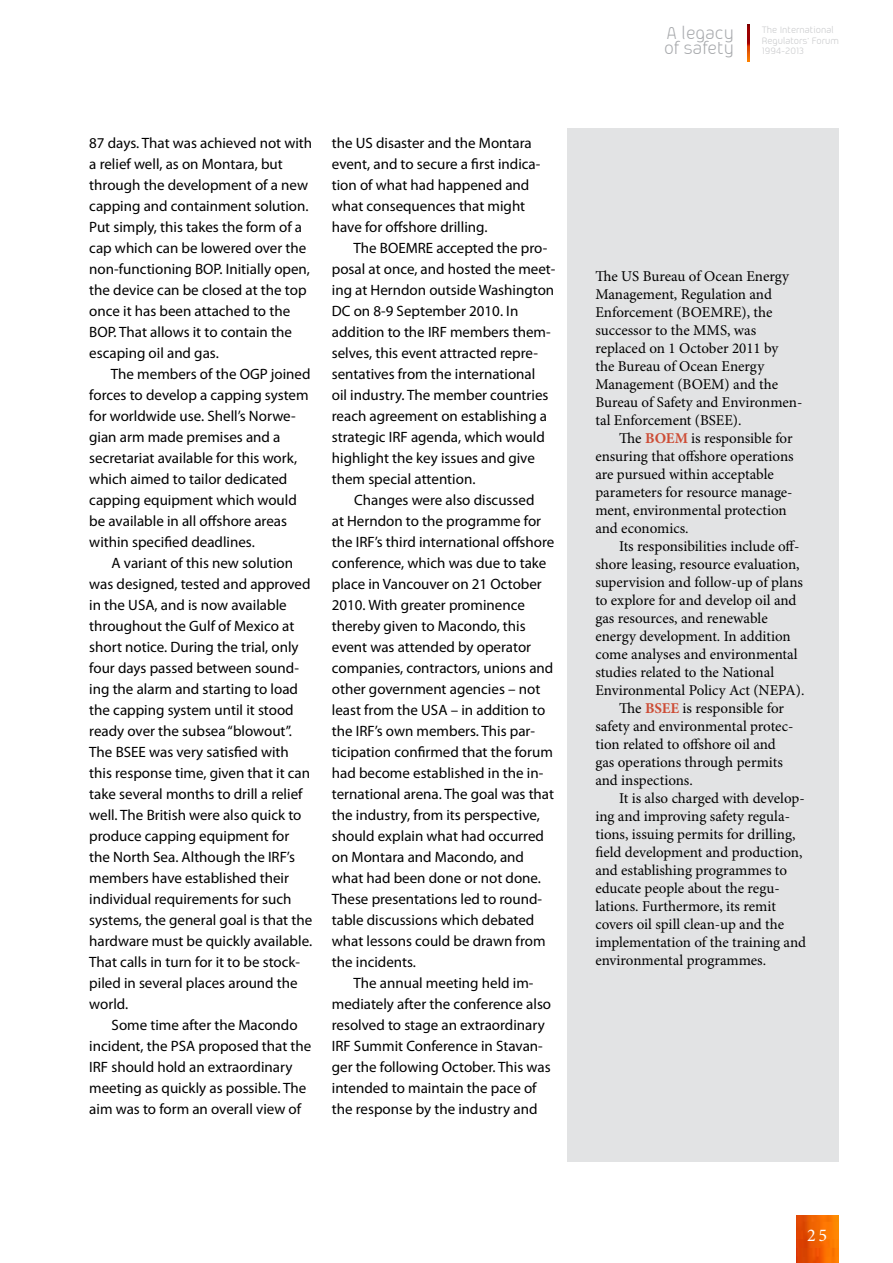
<style>
.page{position:relative;width:893px;height:1263px;background:#fff}
.page>*{position:absolute;margin:0;border:0;box-sizing:border-box;transform-origin:0 0}
.t1{font:19.65px/15.5px "Aeroportal";color:#a7a9ac}
.t2{font:18px "Minion Pro";color:#fff}
.t3{font:15px/21px "Myriad Pro";color:#000}
.t4{font:15px/18px "Minion Pro";letter-spacing:-.005em;color:#000}
.t5{font:10.5px/10.5px "Aeroportal";color:#c7c8ca}
.s1{font-weight:700;color:#cd4c35}
</style>
<div class="page">
<img style="left:796px;top:1215px;width:43px;height:48px">
<img style="left:748px;top:24px;width:1px;height:37px">
<div style="left:568px;top:128px;width:271px;height:1033px;background:#e2e3e4"></div>
<p class="t3" style="left:89px;top:132px;width:224px">87 days. That was achieved not with a relief well, as on Montara, but through the development of a new capping and containment solution.<br>Put simply, this takes the form of a cap which can be lowered over the non-functioning BOP. Initially open, the device can be closed at the top once it has been attached to the<br>BOP. That allows it to contain the escaping oil and gas.</p>
<p class="t3" style="left:89px;top:363px;width:223px;text-indent:22px">The members of the OGP joined forces to develop a capping system for worldwide use. Shell’s Norwe&shy;gian arm made premises and a secretariat available for this work, which aimed to tailor dedicated capping equipment which would be available in all offshore areas within specified deadlines.</p>
<p class="t3" style="left:89px;top:552px;width:224px;text-indent:22px">A variant of this new solution was designed, tested and approved in the USA, and is now available throughout the Gulf of Mexico at short notice. During the trial, only four days passed between sound&shy;ing the alarm and starting to load the capping system until it stood ready over the subsea “blowout”.<br>The BSEE was very satisfied with this response time, given that it can take several months to drill a relief well. The British were also quick to produce capping equipment for the North Sea. Although the IRF’s members have established their individual requirements for such systems, the general goal is that the hardware must be quickly available.<br>That calls in turn for it to be stock&shy;piled in several places around the world.</p>
<p class="t3" style="left:89px;top:1014px;width:224px;text-indent:22px">Some time after the Macondo incident, the PSA proposed that the<br>IRF should hold an extraordinary meeting as quickly as possible. The aim was to form an overall view of</p>
<p class="t3" style="left:332px;top:132px;width:210px">the US disaster and the Montara event, and to secure a first indica&shy;tion of what had happened and what consequences that might have for offshore drilling.</p>
<p class="t3" style="left:332px;top:237px;width:225px;text-indent:22px">The BOEMRE accepted the pro&shy;posal at once, and hosted the meet&shy;ing at Herndon outside Washington<br>DC on 8-9 September 2010. In addition to the IRF members them&shy;selves, this event attracted repre&shy;sentatives from the international<br>oil industry. The member countries reach agreement on establishing a strategic IRF agenda, which would highlight the key issues and give them special attention.</p>
<p class="t3" style="left:332px;top:489px;width:224px;text-indent:22px">Changes were also discussed<br>at Herndon to the programme for the IRF’s third international offshore conference, which was due to take place in Vancouver on 21 October<br>2010. With greater prominence thereby given to Macondo, this event was attended by operator companies, contractors, unions and other government agencies – not least from the USA – in addition to the IRF’s own members. This par&shy;ticipation confirmed that the forum had become established in the in&shy;ternational arena. The goal was that the industry, from its perspective, should explain what had occurred on Montara and Macondo, and what had been done or not done.<br>These presentations led to round&shy;table discussions which debated what lessons could be drawn from the incidents.</p>
<p class="t3" style="left:332px;top:972px;width:221px;text-indent:22px">The annual meeting held im&shy;mediately after the conference also resolved to stage an extraordinary IRF Summit Conference in Stavan&shy;ger the following October. This was intended to maintain the pace of the response by the industry and</p>
<h1 class="t1" style="left:664px;top:25px;width:71px">A legacy of safety</h1>
<p class="t5" style="left:762px;top:24px;width:79px">The International<br>Regulators’ Forum<br>1994-2013</p>
<p class="t4" style="left:595px;top:268px;width:209px">The US Bureau of Ocean Energy<br>Management, Regulation and<br>Enforcement (BOEMRE), the successor to the MMS, was replaced on 1 October 2011 by<br>the Bureau of Ocean Energy<br>Management (BOEM) and the<br>Bureau of Safety and Environmen&shy;tal Enforcement (BSEE).</p>
<p class="t4" style="left:595px;top:430px;width:200px;text-indent:24px">The <span class="s1">BOEM</span> is responsible for ensuring that offshore operations are pursued within acceptable parameters for resource manage&shy;ment, environmental protection and economics.</p>
<p class="t4" style="left:619px;top:538px;width:182px">Its responsibilities include off-</p>
<p class="t4" style="left:595px;top:556px;width:206px">shore leasing, resource evaluation,</p>
<p class="t4" style="left:595px;top:574px;width:209px">supervision and follow-up of plans</p>
<p class="t4" style="left:595px;top:592px;width:203px">to explore for and develop oil and</p>
<p class="t4" style="left:595px;top:610px;width:174px">gas resources, and renewable</p>
<p class="t4" style="left:595px;top:628px;width:197px">energy development. In addition</p>
<p class="t4" style="left:595px;top:646px;width:204px">come analyses and environmental</p>
<p class="t4" style="left:595px;top:664px;width:180px">studies related to the National</p>
<p class="t4" style="left:595px;top:682px;width:211px">Environmental Policy Act (NEPA).</p>
<p class="t4" style="left:619px;top:700px;width:166px">The <span class="s1">BSEE</span> is responsible for</p>
<p class="t4" style="left:595px;top:718px;width:199px">safety and environmental protec-</p>
<p class="t4" style="left:595px;top:736px;width:182px">tion related to offshore oil and</p>
<p class="t4" style="left:595px;top:754px;width:189px">gas operations through permits</p>
<p class="t4" style="left:595px;top:772px;width:99px">and inspections.</p>
<p class="t4" style="left:619px;top:790px;width:187px">It is also charged with develop-</p>
<p class="t4" style="left:595px;top:808px;width:196px">ing and improving safety regula-</p>
<p class="t4" style="left:595px;top:826px;width:202px">tions, issuing permits for drilling,</p>
<p class="t4" style="left:595px;top:844px;width:209px">field development and production,</p>
<p class="t4" style="left:595px;top:862px;width:193px">and establishing programmes to</p>
<p class="t4" style="left:595px;top:880px;width:186px">educate people about the regu-</p>
<p class="t4" style="left:595px;top:898px;width:182px">lations. Furthermore, its remit</p>
<p class="t4" style="left:595px;top:916px;width:190px">covers oil spill clean-up and the</p>
<p class="t4" style="left:595px;top:934px;width:212px">implementation of the training and</p>
<p class="t4" style="left:595px;top:952px;width:172px">environmental programmes.</p>
<p class="t2" style="left:807px;top:1225px;width:21px">25</p>
</div>
